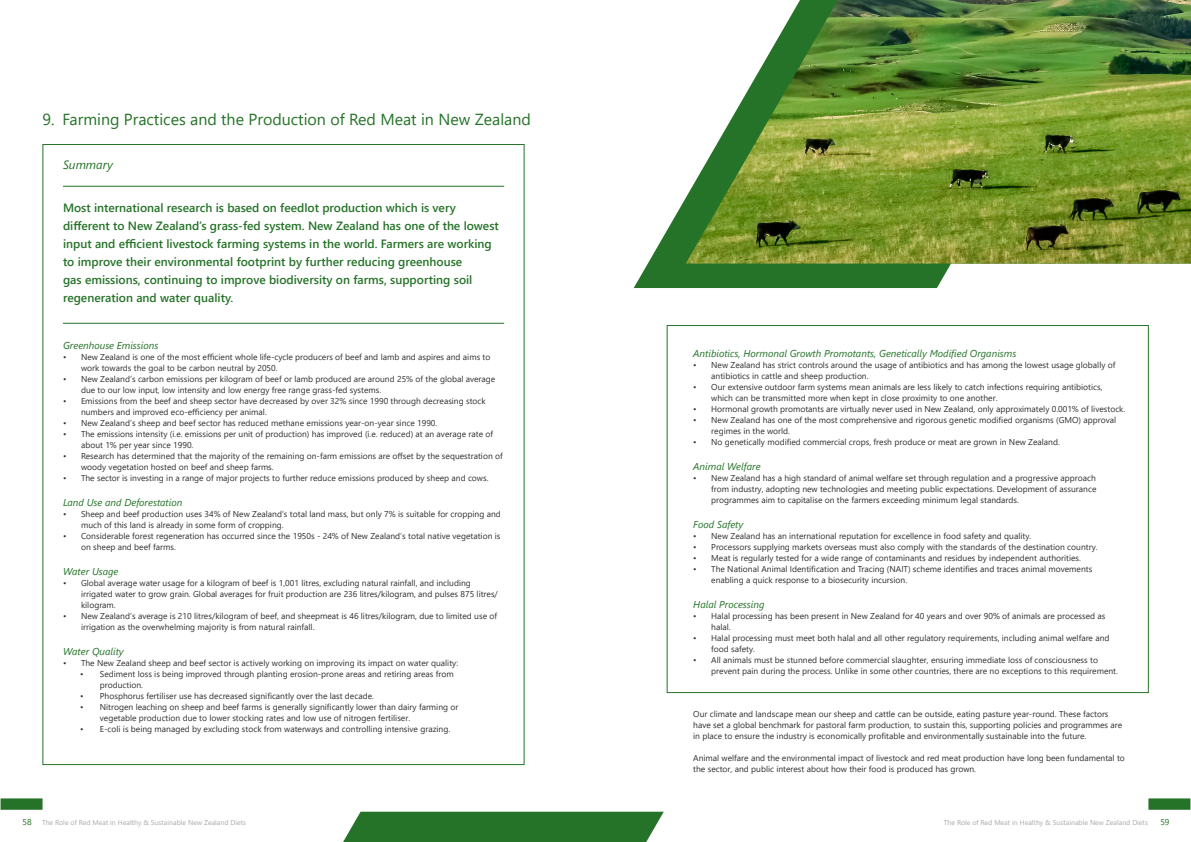
<style>
.page{position:relative;width:1191px;height:842px;background:#fff}
.page>*{position:absolute;margin:0;border:0;box-sizing:border-box;transform-origin:0 0}
.t1{font:16px "Segoe UI";color:#257328}
.green_highlight_text{font:600 12px/18px "Segoe UI";color:#257328}
.sub_title_-_italic{font:italic 12px "Segoe UI";color:#257328}
.subject_title_-_gree{font:italic 10px "Segoe UI";color:#257328}
.body_text{font:8.5px/11px "Segoe UI";color:#312f30}
.t2{font:8.5px "Segoe UI";color:#257328}
.t3{font:7px "Segoe UI";color:#a8a9ad}
.s1{font-size:8.5px;color:#257328}
</style>
<div class="page">
<div style="left:1148px;top:798px;width:42px;height:12px;background:#257328"></div>
<div style="left:1px;top:798px;width:42px;height:12px;background:#257328"></div>
<hr style="left:63px;top:186px;width:441px;height:1px;background:#257328">
<hr style="left:63px;top:323px;width:441px;height:1px;background:#257328">
<div style="left:343px;top:812px;width:321px;height:30px;background:#257328"></div>
<svg style="left:633px;top:199px;width:318px;height:89px;fill:#257328"></svg>
<img style="left:685px;top:0;width:506px;height:264px">
<p class="t1" style="left:43px;top:104px;width:490px">9. Farming Practices and the Production of Red Meat in New Zealand</p>
<p class="sub_title_-_italic" style="left:63px;top:153px;width:52px">Summary</p>
<p class="green_highlight_text" style="left:63px;top:198px;width:437px">Most international research is based on feedlot production which is very different to New Zealand’s grass-fed system. New Zealand has one of the lowest input and efficient livestock farming systems in the world. Farmers are working to improve their environmental footprint by further reducing greenhouse<br>gas emissions, continuing to improve biodiversity on farms, supporting soil regeneration and water quality.</p>
<p class="subject_title_-_gree" style="left:63px;top:336px;width:97px">Greenhouse Emissions</p>
<p class="body_text" style="left:81px;top:350px;width:411px;text-indent:-18px">• New Zealand is one of the most efficient whole life-cycle producers of beef and lamb and aspires and aims to work towards the goal to be carbon neutral by 2050.</p>
<p class="body_text" style="left:81px;top:372px;width:416px;text-indent:-18px">• New Zealand’s carbon emissions per kilogram of beef or lamb produced are around 25% of the global average due to our low input, low intensity and low energy free range grass-fed systems.</p>
<p class="body_text" style="left:81px;top:394px;width:406px;text-indent:-18px">• Emissions from the beef and sheep sector have decreased by over 32% since 1990 through decreasing stock numbers and improved eco-efficiency per animal.</p>
<p class="body_text" style="left:63px;top:416px;width:376px">• New Zealand’s sheep and beef sector has reduced methane emissions year-on-year since 1990.</p>
<p class="body_text" style="left:81px;top:427px;width:413px;text-indent:-18px">• The emissions intensity (i.e. emissions per unit of production) has improved (i.e. reduced) at an average rate of about 1% per year since 1990.</p>
<p class="body_text" style="left:81px;top:449px;width:423px;text-indent:-18px">• Research has determined that the majority of the remaining on-farm emissions are offset by the sequestration of woody vegetation hosted on beef and sheep farms.</p>
<p class="body_text" style="left:63px;top:471px;width:427px">• The sector is investing in a range of major projects to further reduce emissions produced by sheep and cows.</p>
<p class="subject_title_-_gree" style="left:63px;top:493px;width:121px">Land Use and Deforestation</p>
<p class="body_text" style="left:81px;top:507px;width:421px;text-indent:-18px">• Sheep and beef production uses 34% of New Zealand’s total land mass, but only 7% is suitable for cropping and much of this land is already in some form of cropping.</p>
<p class="body_text" style="left:81px;top:529px;width:421px;text-indent:-18px">• Considerable forest regeneration has occurred since the 1950s - 24% of New Zealand’s total native vegetation is on sheep and beef farms.</p>
<p class="subject_title_-_gree" style="left:63px;top:562px;width:57px">Water Usage</p>
<p class="body_text" style="left:81px;top:576px;width:418px;text-indent:-18px">• Global average water usage for a kilogram of beef is 1,001 litres, excluding natural rainfall, and including irrigated water to grow grain. Global averages for fruit production are 236 litres/kilogram, and pulses 875 litres/ kilogram.</p>
<p class="body_text" style="left:81px;top:609px;width:417px;text-indent:-18px">• New Zealand’s average is 210 litres/kilogram of beef, and sheepmeat is 46 litres/kilogram, due to limited use of irrigation as the overwhelming majority is from natural rainfall.</p>
<p class="subject_title_-_gree" style="left:63px;top:642px;width:62px">Water Quality</p>
<p class="body_text" style="left:63px;top:656px;width:397px">• The New Zealand sheep and beef sector is actively working on improving its impact on water quality:</p>
<p class="body_text" style="left:100px;top:667px;width:355px;text-indent:-20px">• Sediment loss is being improved through planting erosion-prone areas and retiring areas from production.</p>
<p class="body_text" style="left:80px;top:689px;width:295px">• Phosphorus fertiliser use has decreased significantly over the last decade.</p>
<p class="body_text" style="left:100px;top:700px;width:360px;text-indent:-20px">• Nitrogen leaching on sheep and beef farms is generally significantly lower than dairy farming or vegetable production due to lower stocking rates and low use of nitrogen fertiliser.</p>
<p class="body_text" style="left:80px;top:722px;width:372px">• E-coli is being managed by excluding stock from waterways and controlling intensive grazing.</p>
<p class="subject_title_-_gree" style="left:693px;top:344px;width:325px">Antibiotics, Hormonal Growth Promotants, Genetically Modified Organisms</p>
<p class="body_text" style="left:711px;top:359px;width:406px;text-indent:-18px">• New Zealand has strict controls around the usage of antibiotics and has among the lowest usage globally of antibiotics in cattle and sheep production.</p>
<p class="body_text" style="left:711px;top:381px;width:393px;text-indent:-18px">• Our extensive outdoor farm systems mean animals are less likely to catch infections requiring antibiotics, which can be transmitted more when kept in close proximity to one another.</p>
<p class="body_text" style="left:693px;top:403px;width:433px">• Hormonal growth promotants are virtually never used in New Zealand, only approximately 0.001% of livestock.</p>
<p class="body_text" style="left:711px;top:414px;width:406px;text-indent:-18px">• New Zealand has one of the most comprehensive and rigorous genetic modified organisms (GMO) approval regimes in the world.</p>
<p class="body_text" style="left:693px;top:436px;width:368px">• No genetically modified commercial crops, fresh produce or meat are grown in New Zealand.</p>
<p class="subject_title_-_gree" style="left:693px;top:457px;width:69px">Animal Welfare</p>
<p class="body_text" style="left:711px;top:472px;width:387px;text-align:justify;text-indent:-18px">• New Zealand has a high standard of animal welfare set through regulation and a progressive approach from industry, adopting new technologies and meeting public expectations. Development of assurance programmes aim to capitalise on the farmers exceeding minimum legal standards.</p>
<p class="subject_title_-_gree" style="left:693px;top:515px;width:52px">Food Safety</p>
<p class="body_text" style="left:693px;top:530px;width:339px">• New Zealand has an international reputation for excellence in food safety and quality.</p>
<p class="body_text" style="left:693px;top:541px;width:406px">• Processors supplying markets overseas must also comply with the standards of the destination country.</p>
<p class="body_text" style="left:693px;top:552px;width:389px">• Meat is regularly tested for a wide range of contaminants and residues by independent authorities.</p>
<p class="body_text" style="left:711px;top:563px;width:382px;text-indent:-18px">• The National Animal Identification and Tracing (NAIT) scheme identifies and traces animal movements enabling a quick response to a biosecurity incursion.</p>
<p class="subject_title_-_gree" style="left:693px;top:595px;width:73px">Halal Processing</p>
<p class="body_text" style="left:711px;top:610px;width:396px;text-indent:-18px">• Halal processing has been present in New Zealand for 40 years and over 90% of animals are processed as halal.</p>
<p class="body_text" style="left:711px;top:632px;width:400px;text-indent:-18px">• Halal processing must meet both halal and all other regulatory requirements, including animal welfare and food safety.</p>
<p class="body_text" style="left:711px;top:654px;width:408px;text-indent:-18px">• All animals must be stunned before commercial slaughter, ensuring immediate loss of consciousness to prevent pain during the process. Unlike in some other countries, there are no exceptions to this requirement.</p>
<p class="body_text" style="left:693px;top:708px;width:430px">Our climate and landscape mean our sheep and cattle can be outside, eating pasture year-round. These factors have set a global benchmark for pastoral farm production, to sustain this, supporting policies and programmes are in place to ensure the industry is economically profitable and environmentally sustainable into the future.</p>
<p class="body_text" style="left:693px;top:752px;width:433px">Animal welfare and the environmental impact of livestock and red meat production have long been fundamental to the sector, and public interest about how their food is produced has grown.</p>
<p class="t3" style="left:23px;top:816px;width:225px"><span class="s1">58</span> The Role of Red Meat in Healthy &amp; Sustainable New Zealand Diets</p>
<p class="t3" style="left:944px;top:816px;width:206px">The Role of Red Meat in Healthy &amp; Sustainable New Zealand Diets</p>
<p class="t2" style="left:1160px;top:814px;width:11px">59</p>
</div>
